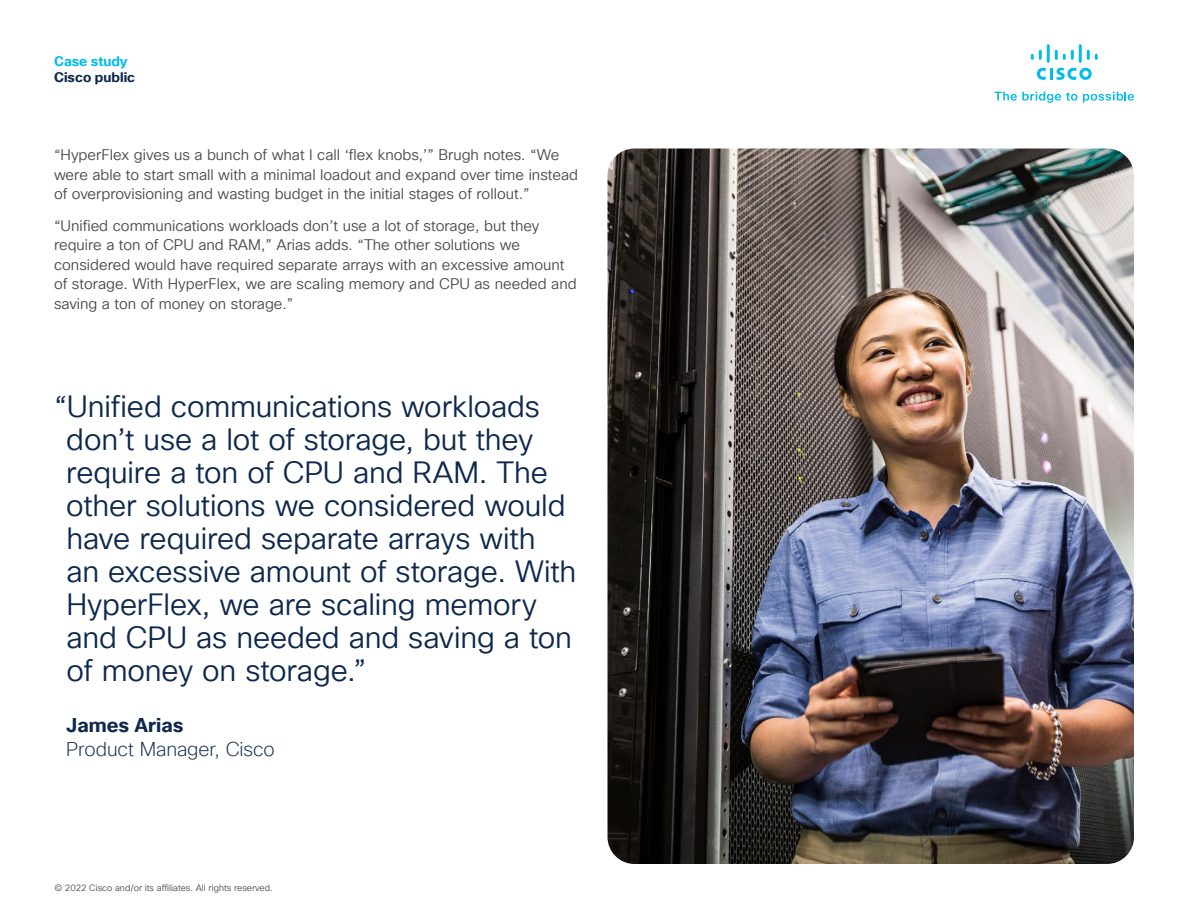
<style>
.page{position:relative;width:1188px;height:918px;background:#fff}
.page>*{position:absolute;margin:0;border:0;box-sizing:border-box;transform-origin:0 0}
.t1{font:30px/33px "Cisco Sans TT Light";letter-spacing:-.005em;color:#0d274d}
.t2{font:200 19.5px "Cisco Sans TT";letter-spacing:-.005em;color:#0d274d}
.t3{font:700 19.5px "Cisco Sans TT";letter-spacing:.005em;color:#0d274d}
.t4{font:15px/19.5px "Cisco Sans TT Light";color:#484848}
.t5{font:700 13.5px "Cisco Sans TT";color:#0d274d}
.t6{font:700 13.5px "Cisco Sans TT";color:#00bceb}
.t7{font:9px "Cisco Sans TT Light";color:#484848}
</style>
<div class="page">
<svg style="left:995px;top:92px;width:82px;height:11px"></svg>
<svg style="left:1083px;top:92px;width:51px;height:11px"></svg>
<svg style="left:1037px;top:68px;width:55px;height:12px"></svg>
<svg style="left:1031px;top:50px;width:11px;height:10px"></svg>
<hr style="left:1047px;top:44px;width:3px;height:19px;background:#00bceb">
<svg style="left:1055px;top:50px;width:19px;height:10px"></svg>
<hr style="left:1079px;top:44px;width:3px;height:19px;background:#00bceb">
<svg style="left:1087px;top:50px;width:11px;height:10px"></svg>
<img style="left:608px;top:148px;width:526px;height:716px">
<p class="t6" style="left:54px;top:52px;width:75px">Case study</p>
<p class="t5" style="left:54px;top:68px;width:83px">Cisco public</p>
<p class="t4" style="left:54px;top:146px;width:526px">“HyperFlex gives us a bunch of what I call ‘flex knobs,’” Brugh notes. “We were able to start small with a minimal loadout and expand over time instead of overprovisioning and wasting budget in the initial stages of rollout.”</p>
<p class="t4" style="left:54px;top:216px;width:524px">“Unified communications workloads don’t use a lot of storage, but they require a ton of CPU and RAM,” Arias adds. “The other solutions we considered would have required separate arrays with an excessive amount of storage. With HyperFlex, we are scaling memory and CPU as needed and saving a ton of money on storage.”</p>
<p class="t1" style="left:66px;top:391px;width:512px;text-indent:-12px">“Unified communications workloads don’t use a lot of storage, but they require a ton of CPU and RAM. The other solutions we considered would have required separate arrays with<br>an excessive amount of storage. With<br>HyperFlex, we are scaling memory and CPU as needed and saving a ton of money on storage.”</p>
<h2 class="t3" style="left:66px;top:712px;width:119px">James Arias</h2>
<h2 class="t2" style="left:66px;top:736px;width:210px">Product Manager, Cisco</h2>
<p class="t7" style="left:54px;top:882px;width:220px">© 2022 Cisco and/or its affiliates. All rights reserved.</p>
</div>
